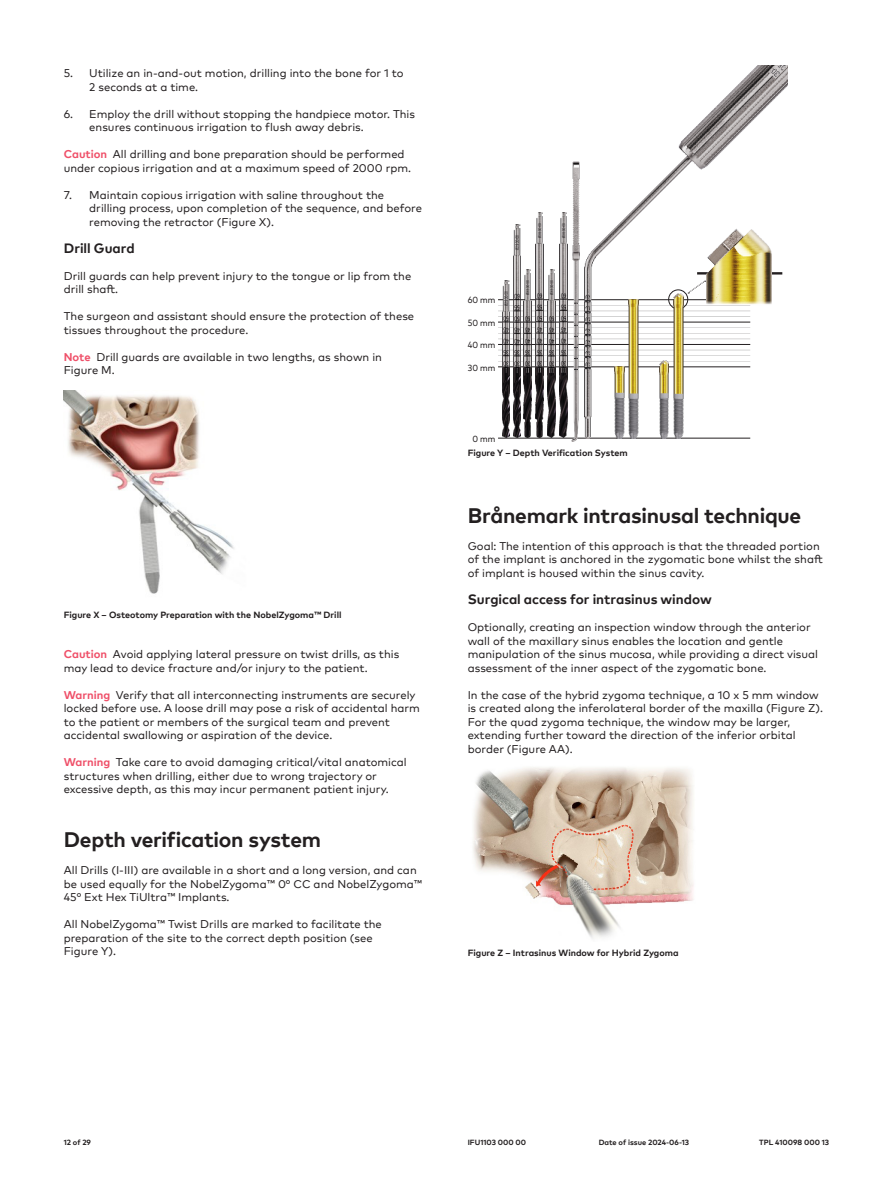
<style>
.page{position:relative;width:893px;height:1191px;background:#fff}
.page>*{position:absolute;margin:0;border:0;box-sizing:border-box;transform-origin:0 0}
.t1{font:700 21px "Mark Pro";letter-spacing:-.015em;color:#231f20}
.t2{font:700 13.5px "Mark Pro";color:#231f20}
.t3{font:11.25px/13.5px "Mark Pro";color:#231f20}
.t4{font:700 9px "Mark Pro";color:#231f20}
.t5{font:condensed 9px "Mark Pro";color:#231f20}
.t6{font:700 7.5px "Mark Pro";color:#231f20}
.s1{font-weight:700;color:#ef5069}
</style>
<div class="page">
<img style="left:64px;top:390px;width:170px;height:204px">
<hr style="left:498px;top:366px;width:252px;height:1px;background:#231f20">
<hr style="left:498px;top:438px;width:252px;height:1px;background:#231f20">
<hr style="left:498px;top:299px;width:252px;height:1px;background:#231f20">
<hr style="left:498px;top:305px;width:252px;height:1px;background:#231f20">
<hr style="left:498px;top:311px;width:252px;height:1px;background:#231f20">
<hr style="left:498px;top:316px;width:252px;height:1px;background:#231f20">
<hr style="left:498px;top:322px;width:252px;height:1px;background:#231f20">
<hr style="left:498px;top:327px;width:252px;height:1px;background:#231f20">
<hr style="left:498px;top:333px;width:252px;height:1px;background:#231f20">
<hr style="left:498px;top:338px;width:252px;height:1px;background:#231f20">
<hr style="left:498px;top:344px;width:252px;height:1px;background:#231f20">
<hr style="left:498px;top:350px;width:252px;height:1px;background:#231f20">
<hr style="left:498px;top:355px;width:252px;height:1px;background:#231f20">
<hr style="left:498px;top:361px;width:252px;height:1px;background:#231f20">
<img style="left:585px;top:65px;width:202px;height:373px">
<img style="left:571px;top:162px;width:8px;height:280px">
<img style="left:513px;top:224px;width:7px;height:214px">
<img style="left:503px;top:280px;width:6px;height:158px">
<img style="left:548px;top:269px;width:8px;height:169px">
<img style="left:536px;top:213px;width:8px;height:225px">
<img style="left:524px;top:269px;width:8px;height:169px">
<img style="left:560px;top:213px;width:8px;height:225px">
<img style="left:615px;top:367px;width:9px;height:71px">
<img style="left:629px;top:300px;width:10px;height:138px">
<img style="left:659px;top:360px;width:10px;height:78px">
<img style="left:673px;top:293px;width:10px;height:145px">
<img style="left:473px;top:767px;width:221px;height:172px">
<p class="t3" style="left:89px;top:66px;width:316px;text-indent:-26px">5. Utilize an in-and-out motion, drilling into the bone for 1 to<br>2 seconds at a time.</p>
<p class="t3" style="left:89px;top:106px;width:327px;text-indent:-26px">6. Employ the drill without stopping the handpiece motor. This ensures continuous irrigation to flush away debris.</p>
<p class="t3" style="left:64px;top:147px;width:349px"><span class="s1">Caution</span> All drilling and bone preparation should be performed under copious irrigation and at a maximum speed of 2000 rpm.</p>
<p class="t3" style="left:89px;top:187px;width:334px;text-indent:-26px">7. Maintain copious irrigation with saline throughout the drilling process, upon completion of the sequence, and before removing the retractor (Figure X).</p>
<p class="t2" style="left:64px;top:238px;width:73px">Drill Guard</p>
<p class="t3" style="left:64px;top:268px;width:349px">Drill guards can help prevent injury to the tongue or lip from the drill shaft.</p>
<p class="t3" style="left:64px;top:309px;width:352px">The surgeon and assistant should ensure the protection of these tissues throughout the procedure.</p>
<p class="t3" style="left:64px;top:349px;width:320px"><span class="s1">Note</span> Drill guards are available in two lengths, as shown in<br>Figure M.</p>
<p class="t4" style="left:64px;top:608px;width:279px">Figure X – Osteotomy Preparation with the NobelZygoma™ Drill</p>
<p class="t3" style="left:64px;top:646px;width:337px"><span class="s1">Caution</span> Avoid applying lateral pressure on twist drills, as this may lead to device fracture and/or injury to the patient.</p>
<p class="t3" style="left:64px;top:687px;width:358px"><span class="s1">Warning</span> Verify that all interconnecting instruments are securely locked before use. A loose drill may pose a risk of accidental harm to the patient or members of the surgical team and prevent accidental swallowing or aspiration of the device.</p>
<p class="t3" style="left:64px;top:754px;width:344px"><span class="s1">Warning</span> Take care to avoid damaging critical/vital anatomical structures when drilling, either due to wrong trajectory or excessive depth, as this may incur permanent patient injury.</p>
<h1 class="t1" style="left:64px;top:823px;width:259px">Depth verification system</h1>
<p class="t3" style="left:64px;top:862px;width:360px">All Drills (I-III) are available in a short and a long version, and can be used equally for the NobelZygoma™ 0° CC and NobelZygoma™<br>45° Ext Hex TiUltra™ Implants.</p>
<p class="t3" style="left:64px;top:916px;width:320px">All NobelZygoma™ Twist Drills are marked to facilitate the preparation of the site to the correct depth position (see<br>Figure Y).</p>
<p class="t5" style="left:468px;top:294px;width:29px">60 mm</p>
<p class="t5" style="left:468px;top:316px;width:29px">50 mm</p>
<p class="t5" style="left:468px;top:338px;width:29px">40 mm</p>
<p class="t5" style="left:468px;top:361px;width:29px">30 mm</p>
<p class="t5" style="left:472px;top:432px;width:24px">0 mm</p>
<p class="t4" style="left:468px;top:446px;width:162px">Figure Y – Depth Verification System</p>
<h1 class="t1" style="left:468px;top:499px;width:335px">Brånemark intrasinusal technique</h1>
<p class="t3" style="left:468px;top:538px;width:357px">Goal: The intention of this approach is that the threaded portion of the implant is anchored in the zygomatic bone whilst the shaft of implant is housed within the sinus cavity.</p>
<p class="t2" style="left:468px;top:589px;width:246px">Surgical access for intrasinus window</p>
<p class="t3" style="left:468px;top:619px;width:352px">Optionally, creating an inspection window through the anterior wall of the maxillary sinus enables the location and gentle manipulation of the sinus mucosa, while providing a direct visual assessment of the inner aspect of the zygomatic bone.</p>
<p class="t3" style="left:468px;top:687px;width:357px">In the case of the hybrid zygoma technique, a 10 x 5 mm window is created along the inferolateral border of the maxilla (Figure Z).<br>For the quad zygoma technique, the window may be larger, extending further toward the direction of the inferior orbital border (Figure AA).</p>
<p class="t4" style="left:468px;top:945px;width:212px">Figure Z – Intrasinus Window for Hybrid Zygoma</p>
<p class="t6" style="left:64px;top:1137px;width:29px">12 of 29</p>
<p class="t6" style="left:468px;top:1137px;width:60px">IFU1103 000 00</p>
<p class="t6" style="left:599px;top:1137px;width:92px">Date of issue 2024-06-13</p>
<p class="t6" style="left:759px;top:1137px;width:71px">TPL 410098 000 13</p>
</div>
